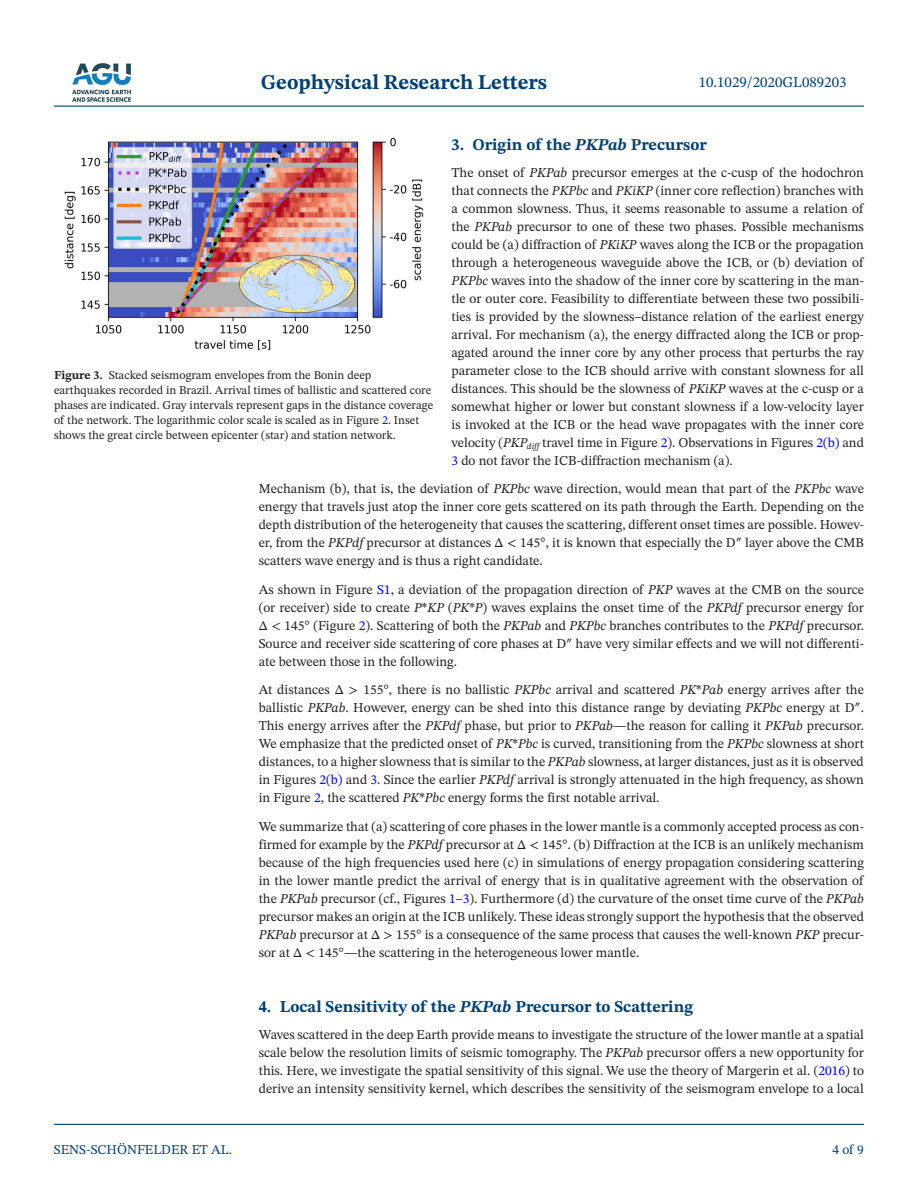
<style>
.page{position:relative;width:918px;height:1188px;background:#fff}
.page>*{position:absolute;margin:0;border:0;box-sizing:border-box;transform-origin:0 0}
.t1{font:700 21px "STIX Two Text";color:#004073}
.t2{font:700 16.5px "STIX Two Text";color:#004073}
.t3{font:15px "STIX Two Text";color:#004073}
.t4{font:13.5px/18px "STIX Two Text";color:#231f20;text-align:justify}
.t5{font:13.5px "STIX Two Text";color:#004073}
.t6{font:12px/15px "STIX Two Text";color:#231f20}
.s1{font-style:italic}
.s2{color:#00f}
.s3{font-weight:700}
</style>
<div class="page">
<hr style="left:54px;top:106px;width:810px;height:1px;background:#004073">
<hr style="left:54px;top:1124px;width:810px;height:1px;background:#004073">
<img style="left:72px;top:63px;width:59px;height:39px">
<img style="left:64px;top:137px;width:359px;height:213px">
<h1 class="t1" style="left:261px;top:67px;width:288px">Geophysical Research Letters</h1>
<p class="t3" style="left:699px;top:72px;width:149px">10.1029/2020GL089203</p>
<p class="t2" style="left:452px;top:133px;width:257px">3. Origin of the <span class="s1">PKPab</span> Precursor</p>
<p class="t4" style="left:451px;top:163px;width:414px">The onset of <span class="s1">PKPab</span> precursor emerges at the c-cusp of the hodochron that connects the <span class="s1">PKPbc</span> and <span class="s1">PKiKP</span> (inner core reflection) branches with a common slowness. Thus, it seems reasonable to assume a relation of the <span class="s1">PKPab</span> precursor to one of these two phases. Possible mechanisms could be (a) diffraction of <span class="s1">PKiKP</span> waves along the ICB or the propagation through a heterogeneous waveguide above the ICB, or (b) deviation of <span class="s1">PKPbc</span> waves into the shadow of the inner core by scattering in the man&shy;tle or outer core. Feasibility to differentiate between these two possibili&shy;ties is provided by the slowness–distance relation of the earliest energy arrival. For mechanism (a), the energy diffracted along the ICB or prop&shy;agated around the inner core by any other process that perturbs the ray parameter close to the ICB should arrive with constant slowness for all distances. This should be the slowness of <span class="s1">PKiKP</span> waves at the c-cusp or a somewhat higher or lower but constant slowness if a low-velocity layer is invoked at the ICB or the head wave propagates with the inner core velocity (<span class="s1">PKP</span><sub>diff</sub> travel time in Figure <span class="s2">2</span>). Observations in Figures <span class="s2">2(b)</span> and <span class="s2">3</span> do not favor the ICB-diffraction mechanism (a).</p>
<p class="t4" style="left:259px;top:480px;width:607px">Mechanism (b), that is, the deviation of <span class="s1">PKPbc</span> wave direction, would mean that part of the <span class="s1">PKPbc</span> wave energy that travels just atop the inner core gets scattered on its path through the Earth. Depending on the depth distribution of the heterogeneity that causes the scattering, different onset times are possible. Howev&shy;er, from the <span class="s1">PKPdf</span> precursor at distances Δ &lt; 145°, it is known that especially the D″ layer above the CMB scatters wave energy and is thus a right candidate.</p>
<p class="t4" style="left:259px;top:580px;width:607px">As shown in Figure <span class="s2">S1</span>, a deviation of the propagation direction of <span class="s1">PKP</span> waves at the CMB on the source (or receiver) side to create <span class="s1">P</span>*<span class="s1">KP</span> (<span class="s1">PK</span>*<span class="s1">P</span>) waves explains the onset time of the <span class="s1">PKPdf</span> precursor energy for Δ &lt; 145° (Figure <span class="s2">2</span>). Scattering of both the <span class="s1">PKPab</span> and <span class="s1">PKPbc</span> branches contributes to the <span class="s1">PKPdf</span> precursor.<br>Source and receiver side scattering of core phases at D″ have very similar effects and we will not differenti&shy;ate between those in the following.</p>
<p class="t4" style="left:259px;top:681px;width:607px">At distances Δ &gt; 155°, there is no ballistic <span class="s1">PKPbc</span> arrival and scattered <span class="s1">PK</span>*<span class="s1">Pab</span> energy arrives after the ballistic <span class="s1">PKPab</span>. However, energy can be shed into this distance range by deviating <span class="s1">PKPbc</span> energy at D″.<br>This energy arrives after the <span class="s1">PKPdf</span> phase, but prior to <span class="s1">PKPab</span>—the reason for calling it <span class="s1">PKPab</span> precursor.<br>We emphasize that the predicted onset of <span class="s1">PK</span>*<span class="s1">Pbc</span> is curved, transitioning from the <span class="s1">PKPbc</span> slowness at short distances, to a higher slowness that is similar to the <span class="s1">PKPab</span> slowness, at larger distances, just as it is observed in Figures <span class="s2">2(b)</span> and <span class="s2">3</span>. Since the earlier <span class="s1">PKPdf</span> arrival is strongly attenuated in the high frequency, as shown in Figure <span class="s2">2</span>, the scattered <span class="s1">PK</span>*<span class="s1">Pbc</span> energy forms the first notable arrival.</p>
<p class="t4" style="left:259px;top:817px;width:607px">We summarize that (a) scattering of core phases in the lower mantle is a commonly accepted process as con&shy;firmed for example by the <span class="s1">PKPdf</span> precursor at Δ &lt; 145°. (b) Diffraction at the ICB is an unlikely mechanism because of the high frequencies used here (c) in simulations of energy propagation considering scattering in the lower mantle predict the arrival of energy that is in qualitative agreement with the observation of the <span class="s1">PKPab</span> precursor (cf., Figures <span class="s2">1</span>–<span class="s2">3</span>). Furthermore (d) the curvature of the onset time curve of the <span class="s1">PKPab </span>precursor makes an origin at the ICB unlikely. These ideas strongly support the hypothesis that the observed <span class="s1">PKPab</span> precursor at Δ &gt; 155° is a consequence of the same process that causes the well-known <span class="s1">PKP</span> precur&shy;sor at Δ &lt; 145°—the scattering in the heterogeneous lower mantle.</p>
<p class="t6" style="left:54px;top:367px;width:381px"><span class="s3">Figure 3.</span> Stacked seismogram envelopes from the Bonin deep earthquakes recorded in Brazil. Arrival times of ballistic and scattered core phases are indicated. Gray intervals represent gaps in the distance coverage of the network. The logarithmic color scale is scaled as in Figure <span class="s2">2</span>. Inset shows the great circle between epicenter (star) and station network.</p>
<p class="t5" style="left:54px;top:1140px;width:180px">SENS-SCHÖNFELDER ET AL.</p>
<p class="t2" style="left:259px;top:995px;width:436px">4. Local Sensitivity of the <span class="s1">PKPab</span> Precursor to Scattering</p>
<p class="t4" style="left:259px;top:1026px;width:607px">Waves scattered in the deep Earth provide means to investigate the structure of the lower mantle at a spatial scale below the resolution limits of seismic tomography. The <span class="s1">PKPab</span> precursor offers a new opportunity for this. Here, we investigate the spatial sensitivity of this signal. We use the theory of Margerin et al. (<span class="s2">2016</span>) to derive an intensity sensitivity kernel, which describes the sensitivity of the seismogram envelope to a local</p>
<p class="t5" style="left:833px;top:1140px;width:33px">4 of 9</p>
</div>
